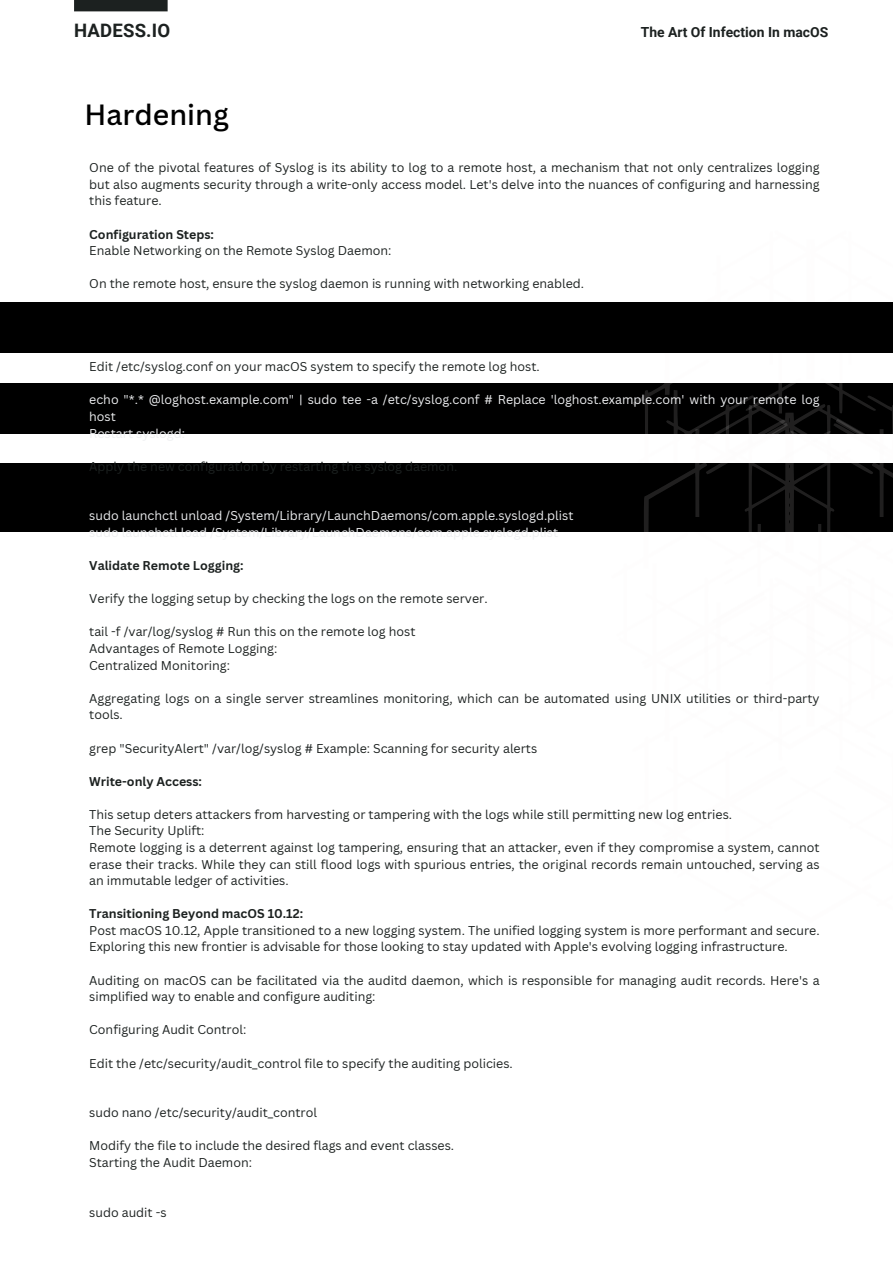
<style>
.page{position:relative;width:893px;height:1264px;background:#fff}
.page>*{position:absolute;margin:0;border:0;box-sizing:border-box;transform-origin:0 0}
.t1{font:500 28.5px "Canva Sans";color:#000}
.t2{font:700 18.6px "Roboto";letter-spacing:.015em;color:#1c2120}
.t3{font:700 13.95px "Roboto";color:#1c2120}
.t4{font:12.45px/16.5px "Canva Sans";color:#1c2120}
.t5{font:12.45px/16.5px "Canva Sans";color:#eff0f2}
.t6{font:700 12.45px "Canva Sans";color:#1c2120}
</style>
<div class="page">
<div style="left:74px;top:0;width:94px;height:11px;background:#1c2120"></div>
<div style="left:0;top:383px;width:892px;height:50px;background:#000"></div>
<svg style="left:632px;top:352px;width:260px;height:51px"></svg>
<svg style="left:744px;top:352px;width:56px;height:51px"></svg>
<svg style="left:820px;top:352px;width:58px;height:51px"></svg>
<div style="left:0;top:463px;width:892px;height:69px;background:#000"></div>
<svg style="left:611px;top:403px;width:281px;height:129px"></svg>
<svg style="left:723px;top:524px;width:56px;height:8px"></svg>
<svg style="left:799px;top:524px;width:58px;height:8px"></svg>
<div style="left:0;top:302px;width:892px;height:50px;background:#000"></div>
<p class="t2" style="left:74px;top:20px;width:98px">HADESS.IO</p>
<p class="t1" style="left:85px;top:95px;width:146px">Hardening</p>
<p class="t3" style="left:640px;top:24px;width:189px">The Art Of Infection In macOS</p>
<p class="t4" style="left:89px;top:159px;width:731px;text-align:justify">One of the pivotal features of Syslog is its ability to log to a remote host, a mechanism that not only centralizes logging but also augments security through a write-only access model. Let's delve into the nuances of configuring and harnessing this feature.</p>
<p class="t6" style="left:89px;top:225px;width:126px">Configuration Steps:</p>
<p class="t4" style="left:89px;top:242px;width:303px">Enable Networking on the Remote Syslog Daemon:</p>
<p class="t4" style="left:89px;top:275px;width:496px">On the remote host, ensure the syslog daemon is running with networking enabled.</p>
<p class="t4" style="left:89px;top:358px;width:452px">Edit /etc/syslog.conf on your macOS system to specify the remote log host.</p>
<p class="t5" style="left:89px;top:391px;width:731px">echo "*.* @loghost.example.com" | sudo tee -a /etc/syslog.conf # Replace 'loghost.example.com' with your remote log host</p>
<p class="t5" style="left:89px;top:424px;width:97px">Restart syslogd:</p>
<p class="t4" style="left:89px;top:457px;width:369px">Apply the new configuration by restarting the syslog daemon.</p>
<p class="t5" style="left:89px;top:507px;width:485px">sudo launchctl unload /System/Library/LaunchDaemons/com.apple.syslogd.plist</p>
<p class="t5" style="left:89px;top:524px;width:470px">sudo launchctl load /System/Library/LaunchDaemons/com.apple.syslogd.plist</p>
<p class="t6" style="left:89px;top:557px;width:156px">Validate Remote Logging:</p>
<p class="t4" style="left:89px;top:590px;width:400px">Verify the logging setup by checking the logs on the remote server.</p>
<p class="t4" style="left:89px;top:623px;width:327px">tail -f /var/log/syslog # Run this on the remote log host</p>
<p class="t4" style="left:89px;top:640px;width:189px">Advantages of Remote Logging:</p>
<p class="t4" style="left:89px;top:656px;width:142px">Centralized Monitoring:</p>
<p class="t4" style="left:89px;top:689px;width:731px">Aggregating logs on a single server streamlines monitoring, which can be automated using UNIX utilities or third-party tools.</p>
<p class="t4" style="left:89px;top:739px;width:449px">grep "SecurityAlert" /var/log/syslog # Example: Scanning for security alerts</p>
<p class="t6" style="left:89px;top:772px;width:114px">Write-only Access:</p>
<p class="t4" style="left:89px;top:805px;width:644px">This setup deters attackers from harvesting or tampering with the logs while still permitting new log entries.</p>
<p class="t4" style="left:89px;top:822px;width:117px">The Security Uplift:</p>
<p class="t4" style="left:89px;top:839px;width:731px;text-align:justify">Remote logging is a deterrent against log tampering, ensuring that an attacker, even if they compromise a system, cannot erase their tracks. While they can still flood logs with spurious entries, the original records remain untouched, serving as an immutable ledger of activities.</p>
<p class="t6" style="left:89px;top:905px;width:215px">Transitioning Beyond macOS 10.12:</p>
<p class="t4" style="left:89px;top:921px;width:731px">Post macOS 10.12, Apple transitioned to a new logging system. The unified logging system is more performant and secure.<br>Exploring this new frontier is advisable for those looking to stay updated with Apple's evolving logging infrastructure.</p>
<p class="t4" style="left:89px;top:971px;width:731px">Auditing on macOS can be facilitated via the auditd daemon, which is responsible for managing audit records. Here's a simplified way to enable and configure auditing:</p>
<p class="t4" style="left:89px;top:1021px;width:158px">Configuring Audit Control:</p>
<p class="t4" style="left:89px;top:1054px;width:425px">Edit the /etc/security/audit_control file to specify the auditing policies.</p>
<p class="t4" style="left:89px;top:1104px;width:229px">sudo nano /etc/security/audit_control</p>
<p class="t4" style="left:89px;top:1137px;width:366px">Modify the file to include the desired flags and event classes.</p>
<p class="t4" style="left:89px;top:1153px;width:164px">Starting the Audit Daemon:</p>
<p class="t4" style="left:89px;top:1203px;width:79px">sudo audit -s</p>
</div>
